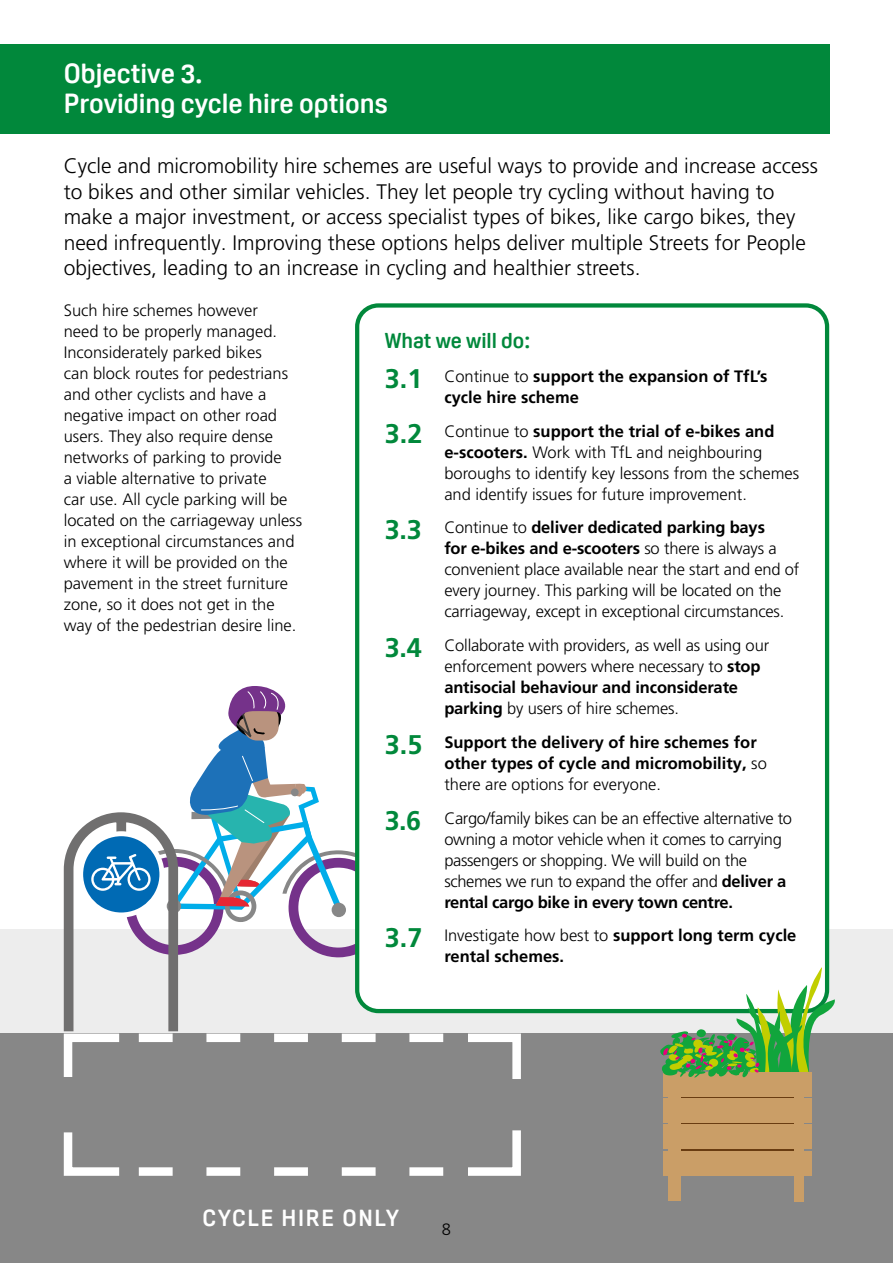
<style>
.page{position:relative;width:893px;height:1263px;background:#fff}
.page>*{position:absolute;margin:0;border:0;box-sizing:border-box;transform-origin:0 0}
.t1{font:700 27px/30px "Oscine";color:#fff}
.big_figures{font:700 22.65px "Oscine";letter-spacing:.075em;color:#fff}
.standfirst{font:300 21px/25.5px "Frutiger LT Pro";color:#000}
.t2{font:700 21px "Oscine";color:#01883b}
.body{font:300 16.5px/21px "Frutiger LT Pro";color:#000}
.t3{font:700 16.5px/21px "Frutiger LT Pro";color:#000}
.body-2{font:300 16.5px/21px "Frutiger LT Pro";letter-spacing:-.02em;color:#000}
.s1{font-size:27px;color:#01883b}
.s2{font-weight:300}
.s3{font-weight:700;font-size:27px;color:#01883b}
.s4{font-weight:700}
</style>
<div class="page">
<div style="left:0;top:930px;width:893px;height:104px;background:#ededed"></div>
<div style="left:0;top:1033px;width:893px;height:230px;background:#878787"></div>
<div style="left:0;top:45px;width:829px;height:89px;background:#01883b"></div>
<svg style="left:63px;top:1132px;width:57px;height:44px"></svg>
<svg style="left:468px;top:1130px;width:53px;height:46px"></svg>
<svg style="left:139px;top:1167px;width:304px;height:9px"></svg>
<svg style="left:468px;top:1033px;width:53px;height:46px"></svg>
<svg style="left:59px;top:686px;width:384px;height:391px"></svg>
<div style="left:357px;top:305px;width:470px;height:706px;background:#fff;border-radius:21px"></div>
<div style="left:355px;top:303px;width:474px;height:710px;border:4px solid #01883b;border-radius:21px"></div>
<div style="left:673px;top:1077px;width:125px;height:94px;background:linear-gradient(to right,#693c11,#693c11)"></div>
<div style="left:669px;top:1084px;width:12px;height:117px;background:#ca9e67"></div>
<div style="left:794px;top:1085px;width:10px;height:116px;background:#ca9e67"></div>
<div style="left:663px;top:1098px;width:149px;height:25px;background:#ca9e67"></div>
<div style="left:663px;top:1072px;width:149px;height:24px;background:#ca9e67"></div>
<div style="left:663px;top:1125px;width:149px;height:24px;background:#ca9e67"></div>
<div style="left:663px;top:1151px;width:149px;height:24px;background:#ca9e67"></div>
<svg style="left:660px;top:967px;width:175px;height:111px"></svg>
<p class="t1" style="left:64px;top:59px;width:326px">Objective 3.<br>Providing cycle hire options</p>
<p class="standfirst" style="left:64px;top:153px;width:756px">Cycle and micromobility hire schemes are useful ways to provide and increase access to bikes and other similar vehicles. They let people try cycling without having to make a major investment, or access specialist types of bikes, like cargo bikes, they need infrequently. Improving these options helps deliver multiple Streets for People objectives, leading to an increase in cycling and healthier streets.</p>
<p class="body" style="left:64px;top:300px;width:240px">Such hire schemes however<br>need to be properly managed.<br>Inconsiderately parked bikes<br>can block routes for pedestrians and other cyclists and have a negative impact on other road users. They also require dense networks of parking to provide<br>a viable alternative to private<br>car use. All cycle parking will be located on the carriageway unless in exceptional circumstances and where it will be provided on the pavement in the street furniture zone, so it does not get in the way of the pedestrian desire line.</p>
<h3 class="t2" style="left:385px;top:329px;width:147px">What we will do:</h3>
<p class="t3" style="left:444px;top:366px;width:325px;text-indent:-60px"><span class="s1">3.1</span> <span class="s2">Continue to</span> support the expansion of TfL’s cycle hire scheme</p>
<p class="body" style="left:444px;top:420px;width:356px;text-indent:-60px"><span class="s3">3.2</span> Continue to <span class="s4">support the trial of e-bikes and e-scooters.</span> Work with TfL and neighbouring boroughs to identify key lessons from the schemes and identify issues for future improvement.</p>
<p class="body" style="left:444px;top:517px;width:357px;text-indent:-60px"><span class="s3">3.3</span> Continue to <span class="s4">deliver dedicated parking bays<br>for e-bikes and e-scooters</span> so there is always a convenient place available near the start and end of every journey. This parking will be located on the carriageway, except in exceptional circumstances.</p>
<p class="body" style="left:444px;top:635px;width:326px;text-indent:-60px"><span class="s3">3.4</span> Collaborate with providers, as well as using our enforcement powers where necessary to <span class="s4">stop antisocial behaviour and inconsiderate parking</span> by users of hire schemes.</p>
<p class="t3" style="left:444px;top:732px;width:324px;text-indent:-60px"><span class="s1">3.5</span> Support the delivery of hire schemes for other types of cycle and micromobility, <span class="s2">so there are options for everyone.</span></p>
<p class="body-2" style="left:444px;top:807px;width:349px;text-indent:-60px"><span class="s3">3.6</span> Cargo/family bikes can be an effective alternative to owning a motor vehicle when it comes to carrying passengers or shopping. We will build on the schemes we run to expand the offer and <span class="s4">deliver a rental cargo bike in every town centre.</span></p>
<p class="t3" style="left:444px;top:925px;width:354px;text-indent:-60px"><span class="s1">3.7</span> <span class="s2">Investigate how best to</span> support long term cycle rental schemes.</p>
<p class="big_figures" style="left:202px;top:1205px;width:198px">CYCLE HIRE ONLY</p>
<p class="body" style="left:442px;top:1219px;width:11px">8</p>
</div>
